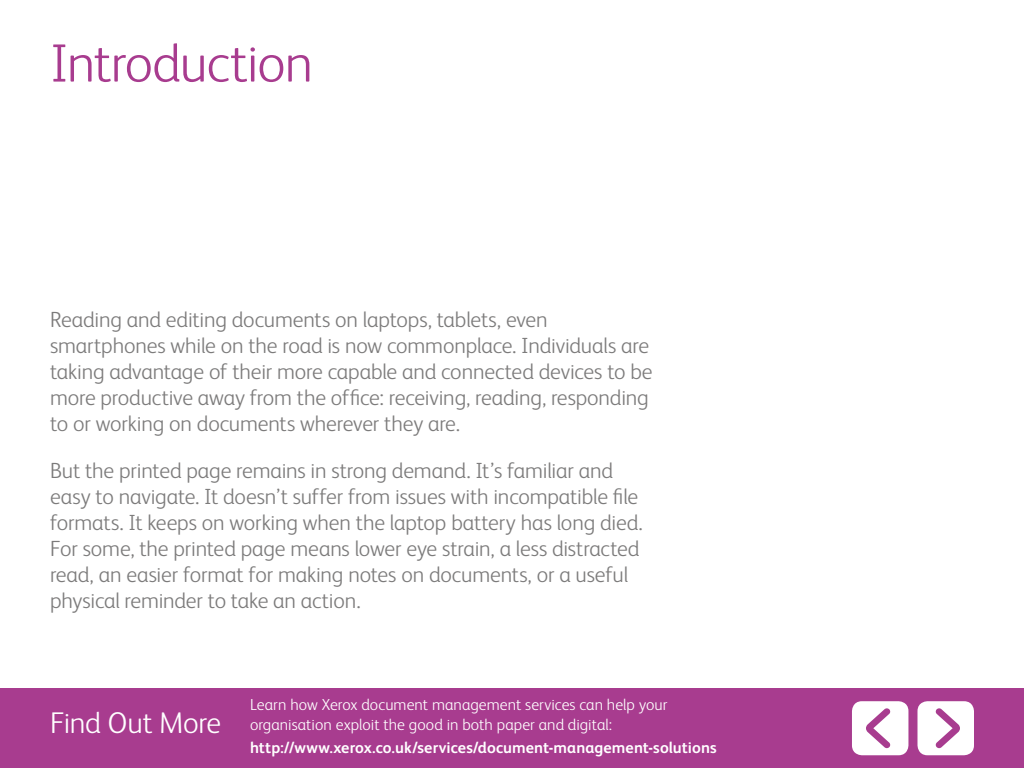
<style>
.page{position:relative;width:1024px;height:768px;background:#fff}
.page>*{position:absolute;margin:0;border:0;box-sizing:border-box;transform-origin:0 0}
.t1{font:300 54px "Xerox Sans";letter-spacing:-.015em;color:#a83c8f}
.t2{font:300 30px "Xerox Sans";letter-spacing:-.01em;color:#fff}
.t3{font:300 22px/26px "Xerox Sans";letter-spacing:-.005em;color:#7c7b7b}
.t4{font:300 16px/20px "Xerox Sans";letter-spacing:.005em;color:#fff}
.t5{font:700 16px "Xerox Sans";letter-spacing:.005em;color:#fff}
</style>
<div class="page">
<div style="left:0;top:688px;width:1024px;height:80px;background:#a83c8f"></div>
<div style="left:918px;top:701px;width:56px;height:54px;background:#fff;border-radius:10px"></div>
<svg style="left:935px;top:708px;width:25px;height:40px"></svg>
<div style="left:852px;top:701px;width:56px;height:54px;background:#fff;border-radius:10px"></div>
<svg style="left:866px;top:708px;width:25px;height:40px"></svg>
<h1 class="t1" style="left:50px;top:28px;width:264px">Introduction</h1>
<p class="t3" style="left:50px;top:305px;width:604px">Reading and editing documents on laptops, tablets, even smartphones while on the road is now commonplace. Individuals are taking advantage of their more capable and connected devices to be more productive away from the office: receiving, reading, responding to or working on documents wherever they are.</p>
<p class="t3" style="left:50px;top:456px;width:594px">But the printed page remains in strong demand. It’s familiar and easy to navigate. It doesn’t suffer from issues with incompatible file formats. It keeps on working when the laptop battery has long died.<br>For some, the printed page means lower eye strain, a less distracted read, an easier format for making notes on documents, or a useful physical reminder to take an action.</p>
<h2 class="t2" style="left:50px;top:703px;width:173px">Find Out More</h2>
<p class="t4" style="left:250px;top:694px;width:419px">Learn how Xerox document management services can help your organisation exploit the good in both paper and digital:</p>
<p class="t5" style="left:250px;top:737px;width:468px">http://www.xerox.co.uk/services/document-management-solutions</p>
</div>
